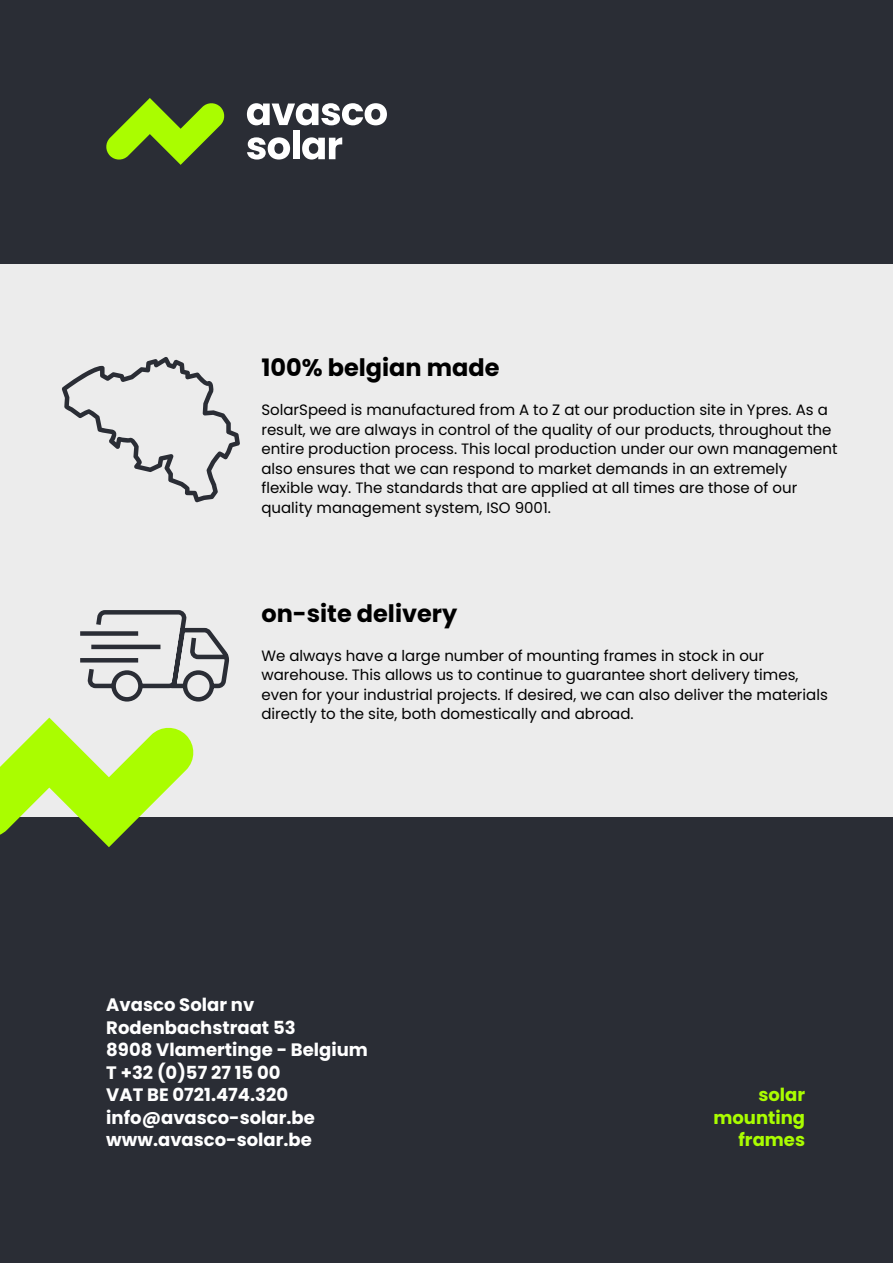
<style>
.page{position:relative;width:893px;height:1263px;background:#2a2d35}
.page>*{position:absolute;margin:0;border:0;box-sizing:border-box;transform-origin:0 0}
.t1{font:700 24px "Poppins";color:#000}
.t2{font:700 18px/22.5px "Poppins";color:#fff}
.t3{font:700 18px/22.5px "Poppins";color:#aafd00;text-align:right}
.t4{font:15px/19.5px "Poppins";color:#000}
</style>
<div class="page">
<svg style="left:247px;top:103px;width:140px;height:22px"></svg>
<svg style="left:247px;top:137px;width:43px;height:23px"></svg>
<div style="left:293px;top:131px;width:6px;height:28px;background:#fff"></div>
<svg style="left:302px;top:137px;width:40px;height:23px"></svg>
<svg style="left:106px;top:98px;width:119px;height:67px"></svg>
<div style="left:0;top:264px;width:893px;height:552px;background:#ececec"></div>
<svg style="left:80px;top:610px;width:150px;height:92px"></svg>
<svg style="left:62px;top:357px;width:178px;height:145px"></svg>
<svg style="left:0;top:718px;width:196px;height:129px"></svg>
<h1 class="t1" style="left:261px;top:354px;width:240px">100% belgian made</h1>
<p class="t4" style="left:261px;top:400px;width:578px">SolarSpeed is manufactured from A to Z at our production site in Ypres. As a result, we are always in control of the quality of our products, throughout the entire production process. This local production under our own management also ensures that we can respond to market demands in an extremely flexible way. The standards that are applied at all times are those of our quality management system, ISO 9001.</p>
<h1 class="t1" style="left:261px;top:599px;width:197px">on-site delivery</h1>
<p class="t4" style="left:261px;top:646px;width:568px">We always have a large number of mounting frames in stock in our warehouse. This allows us to continue to guarantee short delivery times, even for your industrial projects. If desired, we can also deliver the materials directly to the site, both domestically and abroad.</p>
<p class="t2" style="left:106px;top:993px;width:263px">Avasco Solar nv<br>Rodenbachstraat 53<br>8908 Vlamertinge - Belgium<br>T +32 (0)57 27 15 00<br>VAT BE 0721.474.320 info@avasco-solar.be www.avasco-solar.be</p>
<p class="t3" style="left:713px;top:1083px;width:93px">solar mounting frames</p>
</div>
